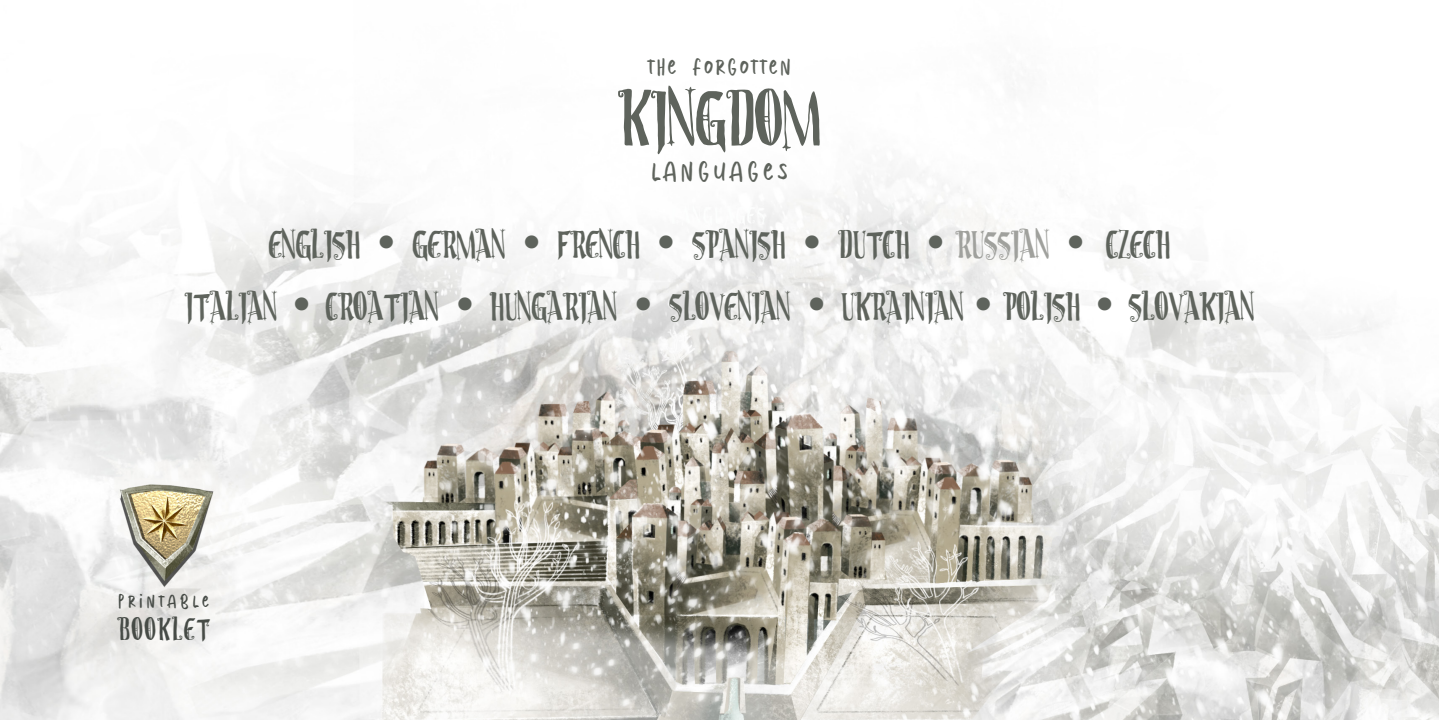
<style>
.page{position:relative;width:1439px;height:720px;background:#fff}
.page>*{position:absolute;margin:0;border:0;box-sizing:border-box;transform-origin:0 0}
.t1{font:87.5px "Christmas On Crack";color:#5e635c}
.t2{font:43.75px "Christmas On Crack";color:#5e635c}
.t3{font:42px "Moolrys";letter-spacing:.04em;color:#5e635c}
.t4{font:35px "Moolrys";color:#5e635c}
.t5{font:35px "Christmas On Crack";letter-spacing:.05em;color:#464b46}
.t6{font:28px "Moolrys";letter-spacing:.07em;color:#464b46}
.s1{font-family:"Book Antiqua"}
.s2{color:#a0a19d}
</style>
<div class="page">
<img style="left:0;top:171px;width:1438px;height:548px">
<p class="t4" style="left:647px;top:42px;width:147px">the forgotten</p>
<p class="t1" style="left:618px;top:75px;width:204px">KINGDOM</p>
<p class="t3" style="left:650px;top:141px;width:140px">languages</p>
<p class="t2" style="left:269px;top:223px;width:903px">ENGLISH <span class="s1">•</span> GERMAN <span class="s1">•</span> FRENCH <span class="s1">•</span> SPANISH <span class="s1">•</span> DUTCH <span class="s1">•</span> <span class="s2">RUSSIAN</span> <span class="s1">•</span> CZECH</p>
<p class="t2" style="left:184px;top:284px;width:1071px">ITALIAN <span class="s1">•</span> CROATIAN <span class="s1">•</span> HUNGARIAN <span class="s1">•</span> SLOVENIAN <span class="s1">•</span> UKRAINIAN<span class="s1">•</span>POLISH <span class="s1">•</span> SLOVAKIAN</p>
<p class="t6" style="left:117px;top:580px;width:94px">printable</p>
<p class="t5" style="left:118px;top:612px;width:94px">BOOKLET</p>
</div>
